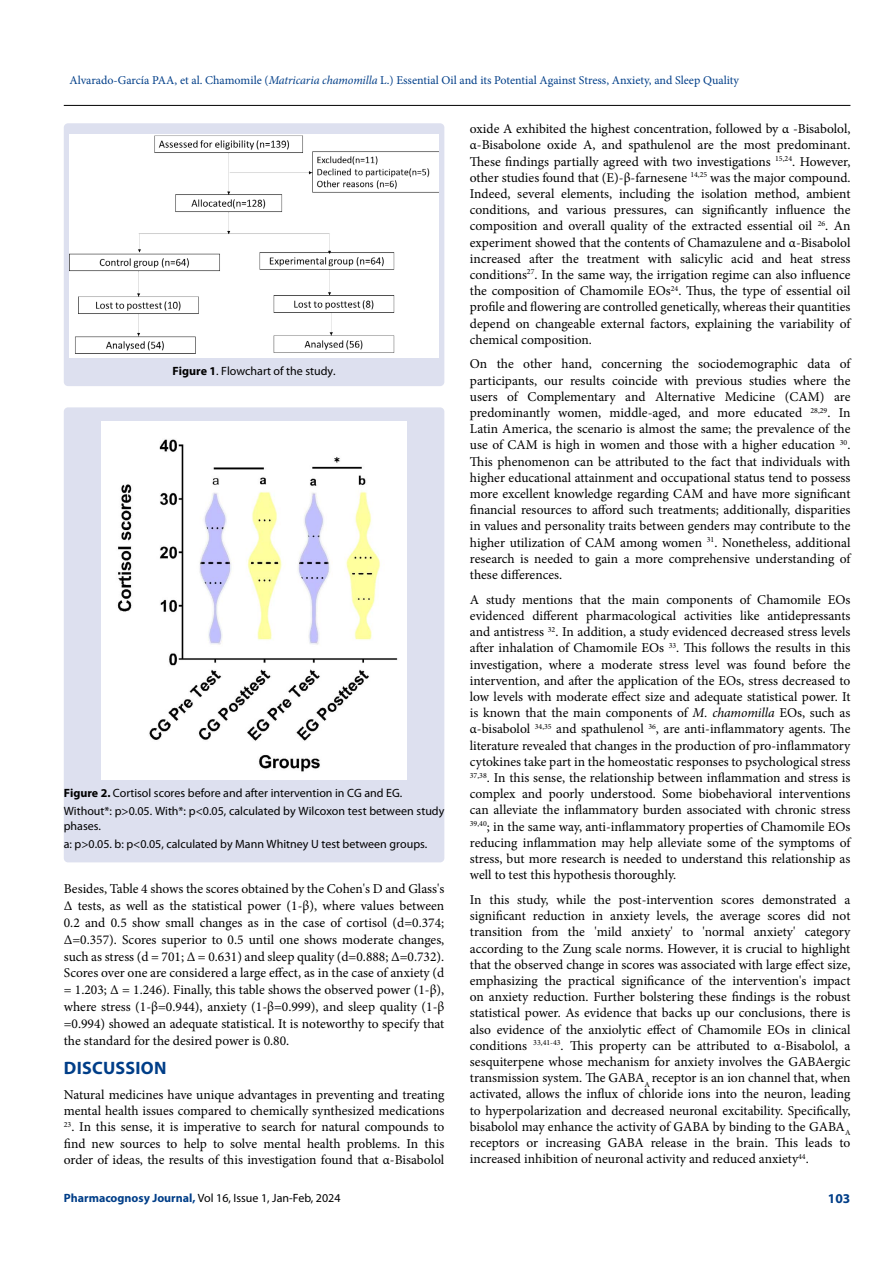
<style>
.page{position:relative;width:893px;height:1263px;background:#fff}
.page>*{position:absolute;margin:0;border:0;box-sizing:border-box;transform-origin:0 0}
.t1{font:700 18px "Myriad Pro";letter-spacing:.015em;color:#003e88}
.t2{font:13.5px/16.2px "Minion Pro";color:#000;text-align:justify}
.t3{font:700 13.5px "Myriad Pro";color:#003e88}
.t4{font:12px/18.6px "Myriad Pro";color:#000}
.t5{font:12px "Minion Pro";color:#003e88}
.s1{font-style:italic}
.s2{font-weight:700}
.s3{font-weight:700;color:#003e88}
</style>
<div class="page">
<hr style="left:64px;top:105px;width:786px;height:1px;background:#000">
<div style="left:64px;top:123px;width:380px;height:263px;background:#dde0ef;border-radius:4px"></div>
<img style="left:69px;top:134px;width:370px;height:224px">
<div style="left:64px;top:407px;width:380px;height:455px;background:#dde0ef;border-radius:4px"></div>
<img style="left:102px;top:421px;width:304px;height:358px">
<p class="t5" style="left:69px;top:72px;width:671px">Alvarado-García PAA, et al. Chamomile (<span class="s1">Matricaria chamomilla</span> L.) Essential Oil and its Potential Against Stress, Anxiety, and Sleep Quality</p>
<p class="t4" style="left:173px;top:362px;width:165px"><span class="s2">Figure 1</span>. Flowchart of the study.</p>
<p class="t4" style="left:64px;top:783px;width:382px"><span class="s2">Figure 2.</span> Cortisol scores before and after intervention in CG and EG.<br>Without*: p&gt;0.05. With*: p&lt;0.05, calculated by Wilcoxon test between study</p>
<p class="t4" style="left:64px;top:816px;width:365px">phases.<br>a: p&gt;0.05. b: p&lt;0.05, calculated by Mann Whitney U test between groups.</p>
<p class="t2" style="left:64px;top:881px;width:382px;line-height:16.8px">Besides, Table 4 shows the scores obtained by the Cohen's D and Glass's Δ tests, as well as the statistical power (1-β), where values between 0.2 and 0.5 show small changes as in the case of cortisol (d=0.374; Δ=0.357). Scores superior to 0.5 until one shows moderate changes, such as stress (d = 701; Δ = 0.631) and sleep quality (d=0.888; Δ=0.732).<br>Scores over one are considered a large effect, as in the case of anxiety (d = 1.203; Δ = 1.246). Finally, this table shows the observed power (1-β), where stress (1-β=0.944), anxiety (1-β=0.999), and sleep quality (1-β =0.994) showed an adequate statistical. It is noteworthy to specify that the standard for the desired power is 0.80.</p>
<h1 class="t1" style="left:64px;top:1056px;width:104px">DISCUSSION</h1>
<p class="t2" style="left:64px;top:1086px;width:382px">Natural medicines have unique advantages in preventing and treating mental health issues compared to chemically synthesized medications</p>
<p class="t2" style="left:64px;top:1119px;width:382px"><sup>23</sup>. In this sense, it is imperative to search for natural compounds to find new sources to help to solve mental health problems. In this order of ideas, the results of this investigation found that α-Bisabolol</p>
<p class="t4" style="left:64px;top:1188px;width:278px"><span class="s3">Pharmacognosy Journal,</span> Vol 16, Issue 1, Jan-Feb, 2024</p>
<p class="t2" style="left:470px;top:121px;width:382px">oxide A exhibited the highest concentration, followed by α -Bisabolol, α-Bisabolone oxide A, and spathulenol are the most predominant.<br>These findings partially agreed with two investigations <sup>15,24</sup>. However, other studies found that (E)-β-farnesene <sup>14,25</sup> was the major compound.<br>Indeed, several elements, including the isolation method, ambient conditions, and various pressures, can significantly influence the composition and overall quality of the extracted essential oil <sup>26</sup>. An experiment showed that the contents of Chamazulene and α-Bisabolol increased after the treatment with salicylic acid and heat stress conditions<sup>27</sup>. In the same way, the irrigation regime can also influence the composition of Chamomile EOs<sup>24</sup>. Thus, the type of essential oil profile and flowering are controlled genetically, whereas their quantities depend on changeable external factors, explaining the variability of chemical composition.</p>
<p class="t2" style="left:470px;top:356px;width:382px">On the other hand, concerning the sociodemographic data of participants, our results coincide with previous studies where the users of Complementary and Alternative Medicine (CAM) are predominantly women, middle-aged, and more educated <sup>28,29</sup>. In Latin America, the scenario is almost the same; the prevalence of the use of CAM is high in women and those with a higher education <sup>30</sup>.<br>This phenomenon can be attributed to the fact that individuals with higher educational attainment and occupational status tend to possess more excellent knowledge regarding CAM and have more significant financial resources to afford such treatments; additionally, disparities in values and personality traits between genders may contribute to the higher utilization of CAM among women <sup>31</sup>. Nonetheless, additional research is needed to gain a more comprehensive understanding of these differences.</p>
<p class="t2" style="left:470px;top:591px;width:382px">A study mentions that the main components of Chamomile EOs evidenced different pharmacological activities like antidepressants and antistress <sup>32</sup>. In addition, a study evidenced decreased stress levels after inhalation of Chamomile EOs <sup>33</sup>. This follows the results in this investigation, where a moderate stress level was found before the intervention, and after the application of the EOs, stress decreased to low levels with moderate effect size and adequate statistical power. It is known that the main components of <span class="s1">M. chamomilla</span> EOs, such as α-bisabolol <sup>34,35</sup> and spathulenol <sup>36</sup>, are anti-inflammatory agents. The literature revealed that changes in the production of pro-inflammatory cytokines take part in the homeostatic responses to psychological stress <sup>37,38</sup>. In this sense, the relationship between inflammation and stress is complex and poorly understood. Some biobehavioral interventions can alleviate the inflammatory burden associated with chronic stress <sup>39,40</sup>; in the same way, anti-inflammatory properties of Chamomile EOs reducing inflammation may help alleviate some of the symptoms of stress, but more research is needed to understand this relationship as well to test this hypothesis thoroughly.</p>
<p class="t2" style="left:470px;top:891px;width:382px">In this study, while the post-intervention scores demonstrated a significant reduction in anxiety levels, the average scores did not transition from the 'mild anxiety' to 'normal anxiety' category according to the Zung scale norms. However, it is crucial to highlight that the observed change in scores was associated with large effect size, emphasizing the practical significance of the intervention's impact on anxiety reduction. Further bolstering these findings is the robust statistical power. As evidence that backs up our conclusions, there is also evidence of the anxiolytic effect of Chamomile EOs in clinical conditions <sup>33,41-43</sup>. This property can be attributed to α-Bisabolol, a sesquiterpene whose mechanism for anxiety involves the GABAergic transmission system. The GABA<sub>A</sub> receptor is an ion channel that, when activated, allows the influx of chloride ions into the neuron, leading to hyperpolarization and decreased neuronal excitability. Specifically, bisabolol may enhance the activity of GABA by binding to the GABA<sub>A </sub>receptors or increasing GABA release in the brain. This leads to increased inhibition of neuronal activity and reduced anxiety<sup>44</sup>.</p>
<p class="t3" style="left:828px;top:1189px;width:24px">103</p>
</div>
